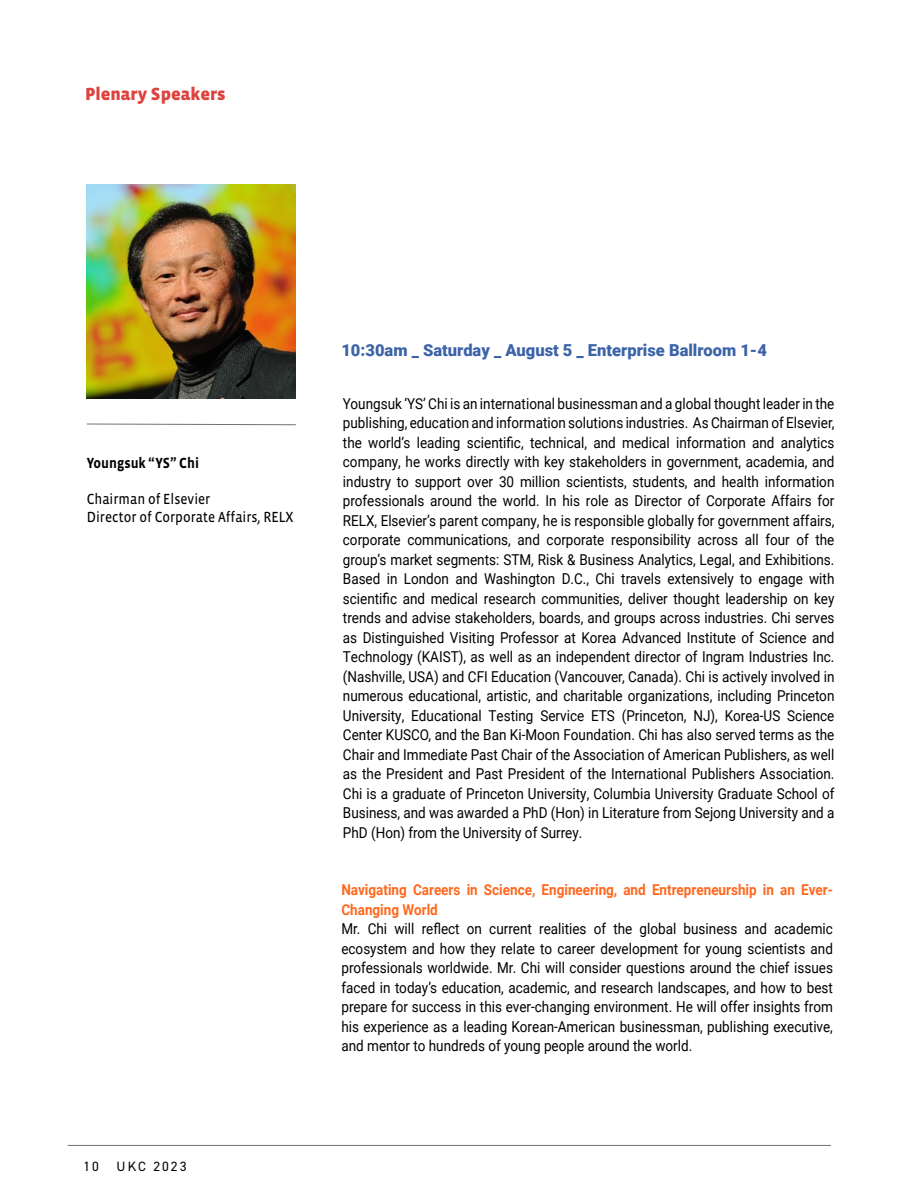
<style>
.page{position:relative;width:918px;height:1188px;background:#fff}
.page>*{position:absolute;margin:0;border:0;box-sizing:border-box;transform-origin:0 0}
.t1{font:900 18px "Vista Sans OTCE";color:#dd433e}
.t2{font:900 16.5px "Roboto";color:#3c63a8}
.t3{font:15px/19.5px "Roboto";color:#000;text-align:justify;scale:.9 1}
.t4{font:700 15px/19.5px "Roboto";color:#ff681e;scale:.9 1}
.t5{font:15px/18px "Vista Sans OTCE";color:#000;scale:.9 1}
.t6{font:700 15px "Vista Sans OTCE";color:#000;scale:.9 1}
.t7{font:13.5px "DIN2014";letter-spacing:.15em;color:#000}
</style>
<div class="page">
<img style="left:87px;top:185px;width:209px;height:213px">
<svg style="left:86px;top:423px;width:210px;height:3px"></svg>
<hr style="left:68px;top:1145px;width:763px;height:1px;background:#717172">
<p class="t1" style="left:85px;top:84px;width:142px">Plenary Speakers</p>
<p class="t6" style="left:87px;top:454px;width:126px">Youngsuk “YS” Chi</p>
<p class="t5" style="left:87px;top:489px;width:231px">Chairman of Elsevier<br>Director of Corporate Affairs, RELX</p>
<p class="t7" style="left:84px;top:1158px;width:17px">10</p>
<p class="t7" style="left:117px;top:1158px;width:71px">UKC 2023</p>
<p class="t2" style="left:341px;top:338px;width:427px">10:30am _ Saturday _ August 5 _ Enterprise Ballroom 1-4</p>
<p class="t3" style="left:343px;top:393px;width:548px">Youngsuk ‘YS’ Chi is an international businessman and a global thought leader in the publishing, education and information solutions industries. As Chairman of Elsevier, the world’s leading scientific, technical, and medical information and analytics company, he works directly with key stakeholders in government, academia, and industry to support over 30 million scientists, students, and health information professionals around the world. In his role as Director of Corporate Affairs for RELX, Elsevier’s parent company, he is responsible globally for government affairs, corporate communications, and corporate responsibility across all four of the group’s market segments: STM, Risk &amp; Business Analytics, Legal, and Exhibitions.<br>Based in London and Washington D.C., Chi travels extensively to engage with scientific and medical research communities, deliver thought leadership on key trends and advise stakeholders, boards, and groups across industries. Chi serves as Distinguished Visiting Professor at Korea Advanced Institute of Science and Technology (KAIST), as well as an independent director of Ingram Industries Inc. (Nashville, USA) and CFI Education (Vancouver, Canada). Chi is actively involved in numerous educational, artistic, and charitable organizations, including Princeton University, Educational Testing Service ETS (Princeton, NJ), Korea-US Science Center KUSCO, and the Ban Ki-Moon Foundation. Chi has also served terms as the Chair and Immediate Past Chair of the Association of American Publishers, as well as the President and Past President of the International Publishers Association.<br>Chi is a graduate of Princeton University, Columbia University Graduate School of Business, and was awarded a PhD (Hon) in Literature from Sejong University and a PhD (Hon) from the University of Surrey.</p>
<p class="t4" style="left:341px;top:879px;width:548px">Navigating Careers in Science, Engineering, and Entrepreneurship in an Ever-<br>Changing World</p>
<p class="t3" style="left:341px;top:918px;width:548px">Mr. Chi will reflect on current realities of the global business and academic ecosystem and how they relate to career development for young scientists and professionals worldwide. Mr. Chi will consider questions around the chief issues faced in today’s education, academic, and research landscapes, and how to best prepare for success in this ever-changing environment. He will offer insights from his experience as a leading Korean-American businessman, publishing executive, and mentor to hundreds of young people around the world.</p>
</div>
